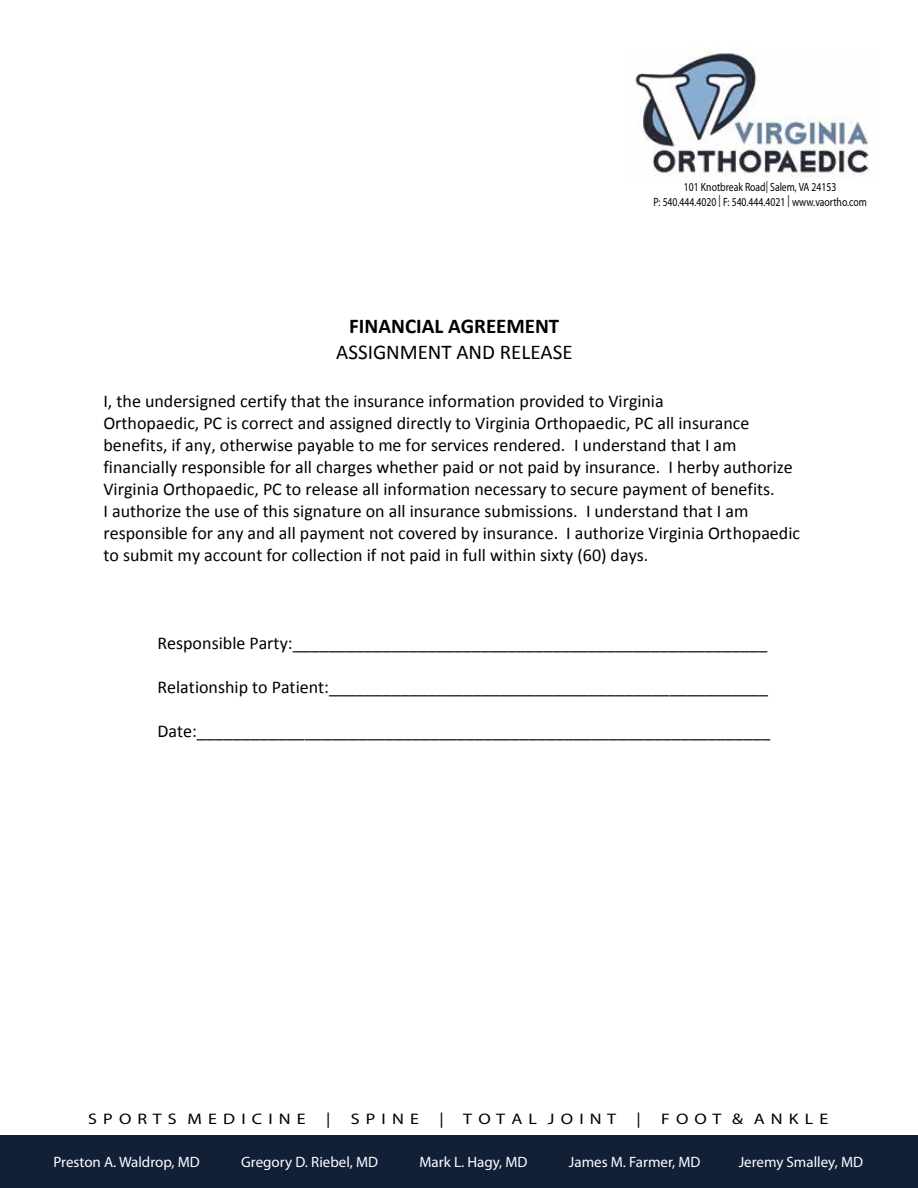
<style>
.page{position:relative;width:918px;height:1188px;background:#fff}
.page>*{position:absolute;margin:0;border:0;box-sizing:border-box;transform-origin:0 0}
.t1{font:21px "Calibri";color:#000}
.t2{font:700 21px "Calibri";color:#000}
.t3{font:18px/21.9px "Calibri";color:#000}
.t4{font:15.3px "Myriad Pro";color:#000;scale:1.18 1}
.t5{font:15px "Myriad Pro";color:#fff}
.t6{font:12px/14.4px "Myriad Pro";color:#000;text-align:center;scale:.81 1}
</style>
<div class="page">
<img style="left:635px;top:47px;width:234px;height:130px">
<div style="left:0;top:1136px;width:918px;height:52px;background:#111f37"></div>
<p class="t6" style="left:654px;top:180px;width:265px">101 Knotbreak Road| Salem, VA 24153<br>P: 540.444.4020 | F: 540.444.4021 | www.vaortho.com</p>
<p class="t2" style="left:349px;top:313px;width:212px">FINANCIAL AGREEMENT</p>
<p class="t1" style="left:336px;top:339px;width:238px">ASSIGNMENT AND RELEASE</p>
<p class="t3" style="left:103px;top:391px;width:698px">I, the undersigned certify that the insurance information provided to Virginia<br>Orthopaedic, PC is correct and assigned directly to Virginia Orthopaedic, PC all insurance benefits, if any, otherwise payable to me for services rendered. I understand that I am financially responsible for all charges whether paid or not paid by insurance. I herby authorize Virginia Orthopaedic, PC to release all information necessary to secure payment of benefits.<br>I authorize the use of this signature on all insurance submissions. I understand that I am responsible for any and all payment not covered by insurance. I authorize Virginia Orthopaedic to submit my account for collection if not paid in full within sixty (60) days.</p>
<p class="t3" style="left:157px;top:632px;width:611px">Responsible Party:_____________________________________________________</p>
<p class="t3" style="left:157px;top:676px;width:612px">Relationship to Patient:_________________________________________________</p>
<p class="t3" style="left:157px;top:720px;width:614px">Date:________________________________________________________________</p>
<p class="t4" style="left:88px;top:1110px;width:186px">S P O R T S M E D I C I N E</p>
<p class="t4" style="left:326px;top:1110px;width:5px">|</p>
<p class="t4" style="left:351px;top:1110px;width:59px">S P I N E</p>
<p class="t4" style="left:439px;top:1110px;width:5px">|</p>
<p class="t4" style="left:463px;top:1110px;width:131px">T O T A L J O I N T</p>
<p class="t4" style="left:636px;top:1110px;width:5px">|</p>
<p class="t4" style="left:661px;top:1110px;width:143px">F O O T &amp; A N K L E</p>
<p class="t5" style="left:54px;top:1152px;width:148px">Preston A. Waldrop, MD</p>
<p class="t5" style="left:241px;top:1152px;width:138px">Gregory D. Riebel, MD</p>
<p class="t5" style="left:420px;top:1152px;width:110px">Mark L. Hagy, MD</p>
<p class="t5" style="left:569px;top:1152px;width:133px">James M. Farmer, MD</p>
<p class="t5" style="left:739px;top:1152px;width:126px">Jeremy Smalley, MD</p>
</div>
